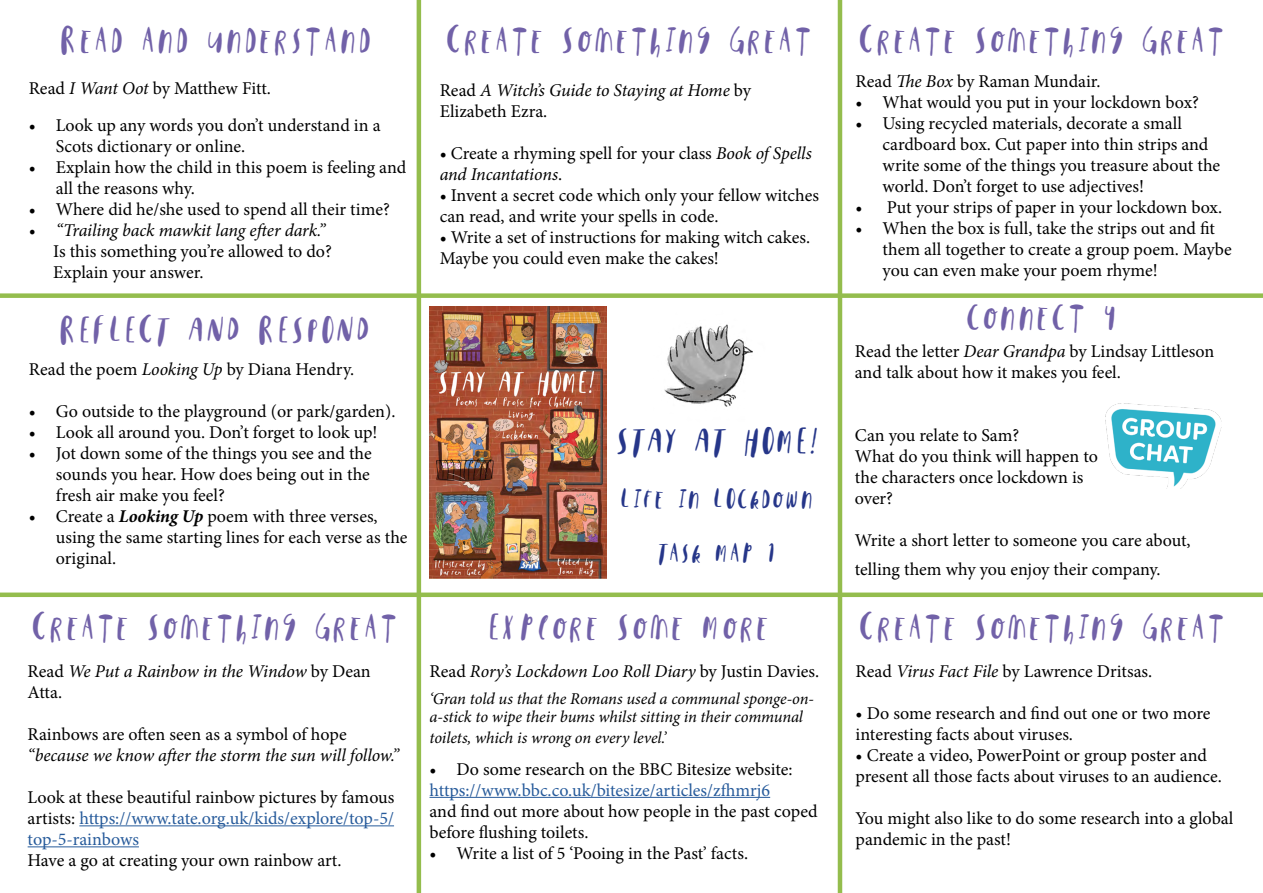
<style>
.page{position:relative;width:1263px;height:893px;background:#fff}
.page>*{position:absolute;margin:0;border:0;box-sizing:border-box;transform-origin:0 0}
.t1{font:48px "Happy Tum";color:#7161a8}
.t2{font:48px "Happy Tum";color:#263689}
.t3{font:36px/54px "Happy Tum";color:#263689;text-align:center}
.t4{font:18px/21px "Minion Pro";letter-spacing:-.005em;color:#000}
.t5{font:italic 18px/21px "Minion Pro";letter-spacing:-.01em;color:#000}
.t6{font:18px/21px "Minion Pro";color:#275b9b;text-align:justify}
.t7{font:italic 16.5px/18px "Minion Pro";letter-spacing:-.01em;color:#000}
.s1{font-style:italic}
.s2{font-style:normal}
.s3{font-weight:700;font-style:italic}
.s4{color:#000}
</style>
<div class="page">
<hr style="left:417px;top:0;width:4px;height:893px;background:#94bd4d">
<hr style="left:838px;top:0;width:4px;height:893px;background:#94bd4d">
<div style="left:0;top:293px;width:1263px;height:5px;background:#94bd4d"></div>
<div style="left:0;top:592px;width:1263px;height:5px;background:#94bd4d"></div>
<hr style="left:79px;top:825px;width:315px;height:1px;background:#275b9b">
<hr style="left:28px;top:846px;width:111px;height:1px;background:#275b9b">
<hr style="left:429px;top:797px;width:341px;height:1px;background:#275b9b">
<img style="left:1105px;top:403px;width:117px;height:86px">
<img style="left:429px;top:306px;width:178px;height:272px">
<img style="left:664px;top:324px;width:89px;height:83px">
<h1 class="t1" style="left:62px;top:11px;width:315px">Read and Understand</h1>
<p class="t4" style="left:29px;top:78px;width:244px">Read <span class="s1">I Want Oot</span> by Matthew Fitt.</p>
<p class="t4" style="left:56px;top:115px;width:326px;text-indent:-27px">• Look up any words you don’t understand in a<br>Scots dictionary or online.</p>
<p class="t4" style="left:56px;top:157px;width:352px;text-indent:-27px">• Explain how the child in this poem is feeling and all the reasons why.</p>
<p class="t4" style="left:29px;top:199px;width:363px">• Where did he/she used to spend all their time?</p>
<p class="t5" style="left:29px;top:220px;width:298px">• “Trailing back mawkit lang efter dark.”</p>
<p class="t4" style="left:53px;top:241px;width:280px">Is this something you’re allowed to do?<br>Explain your answer.</p>
<h1 class="t1" style="left:447px;top:11px;width:783px">Create Something Great Create Something Great</h1>
<p class="t5" style="left:440px;top:80px;width:313px"><span class="s2">Read</span> A Witch’s Guide to Staying at Home <span class="s2">by<br>Elizabeth Ezra.</span></p>
<p class="t4" style="left:440px;top:143px;width:374px">• Create a rhyming spell for your class <span class="s1">Book of Spells and Incantations</span>.</p>
<p class="t4" style="left:440px;top:185px;width:381px">• Invent a secret code which only your fellow witches can read, and write your spells in code.</p>
<p class="t4" style="left:440px;top:227px;width:372px">• Write a set of instructions for making witch cakes.<br>Maybe you could even make the cakes!</p>
<p class="t4" style="left:856px;top:71px;width:246px">Read <span class="s1">The Box</span> by Raman Mundair.</p>
<p class="t4" style="left:856px;top:92px;width:345px">• What would you put in your lockdown box?</p>
<p class="t4" style="left:883px;top:113px;width:339px;text-indent:-27px">• Using recycled materials, decorate a small cardboard box. Cut paper into thin strips and write some of the things you treasure about the world. Don’t forget to use adjectives!</p>
<p class="t4" style="left:856px;top:197px;width:368px">• Put your strips of paper in your lockdown box.</p>
<p class="t4" style="left:883px;top:218px;width:351px;text-indent:-27px">• When the box is full, take the strips out and fit them all together to create a group poem. Maybe you can even make your poem rhyme!</p>
<h1 class="t1" style="left:61px;top:300px;width:314px">REFLECT AND RESPOND</h1>
<h1 class="t1" style="left:967px;top:287px;width:155px">connect 4</h1>
<p class="t4" style="left:29px;top:359px;width:327px">Read the poem <span class="s1">Looking Up</span> by Diana Hendry.</p>
<p class="t4" style="left:29px;top:401px;width:368px">• Go outside to the playground (or park/garden).</p>
<p class="t4" style="left:29px;top:422px;width:350px">• Look all around you. Don’t forget to look up!</p>
<p class="t4" style="left:56px;top:443px;width:317px;text-align:justify;text-indent:-27px">• Jot down some of the things you see and the sounds you hear. How does being out in the fresh air make you feel?</p>
<p class="t4" style="left:56px;top:506px;width:353px;text-indent:-27px">• Create a <span class="s3">Looking Up</span> poem with three verses, using the same starting lines for each verse as the original.</p>
<p class="t4" style="left:855px;top:341px;width:361px">Read the letter <span class="s1">Dear Grandpa</span> by Lindsay Littleson and talk about how it makes you feel.</p>
<h1 class="t2" style="left:617px;top:412px;width:204px">STAY AT HOME!</h1>
<h2 class="t3" style="left:622px;top:471px;width:196px">Life in LOckdown<br>Task Map 1</h2>
<p class="t4" style="left:855px;top:425px;width:245px">Can you relate to Sam?<br>What do you think will happen to the characters once lockdown is over?</p>
<p class="t4" style="left:855px;top:526px;width:337px;line-height:28.5px">Write a short letter to someone you care about, telling them why you enjoy their company.</p>
<h1 class="t1" style="left:33px;top:597px;width:370px">Create Something Great</h1>
<p class="t5" style="left:28px;top:661px;width:345px"><span class="s2">Read</span> We Put a Rainbow in the Window <span class="s2">by Dean<br>Atta.</span></p>
<p class="t4" style="left:28px;top:724px;width:321px">Rainbows are often seen as a symbol of hope</p>
<p class="t5" style="left:28px;top:745px;width:373px">“because we know after the storm the sun will follow.”</p>
<p class="t6" style="left:28px;top:787px;width:368px"><span class="s4">Look at these beautiful rainbow pictures by famous artists:</span> https://www.tate.org.uk/kids/explore/top-5/ top-5-rainbows</p>
<p class="t4" style="left:28px;top:850px;width:315px">Have a go at creating your own rainbow art.</p>
<h1 class="t1" style="left:490px;top:597px;width:284px">Explore Some More</h1>
<h1 class="t1" style="left:860px;top:597px;width:370px">Create Something Great</h1>
<p class="t5" style="left:429px;top:661px;width:391px"><span class="s2">Read</span> Rory’s Lockdown Loo Roll Diary <span class="s2">by Justin Davies.</span></p>
<p class="t7" style="left:429px;top:690px;width:386px">‘Gran told us that the Romans used a communal sponge-on&shy;a-stick to wipe their bums whilst sitting in their communal</p>
<p class="t7" style="left:429px;top:729px;width:238px">toilets, which is wrong on every level.’</p>
<p class="t4" style="left:429px;top:758px;width:365px">• Do some research on the BBC Bitesize website:</p>
<p class="t6" style="left:429px;top:779px;width:342px">https://www.bbc.co.uk/bitesize/articles/zfhmrj6</p>
<p class="t4" style="left:429px;top:800px;width:390px">and find out more about how people in the past coped before flushing toilets.</p>
<p class="t4" style="left:429px;top:842px;width:320px">• Write a list of 5 ‘Pooing in the Past’ facts.</p>
<p class="t4" style="left:856px;top:661px;width:298px">Read <span class="s1">Virus Fact File</span> by Lawrence Dritsas.</p>
<p class="t4" style="left:856px;top:703px;width:356px">• Do some research and find out one or two more interesting facts about viruses.</p>
<p class="t4" style="left:856px;top:745px;width:368px">• Create a video, PowerPoint or group poster and present all those facts about viruses to an audience.</p>
<p class="t4" style="left:856px;top:808px;width:379px">You might also like to do some research into a global pandemic in the past!</p>
</div>
